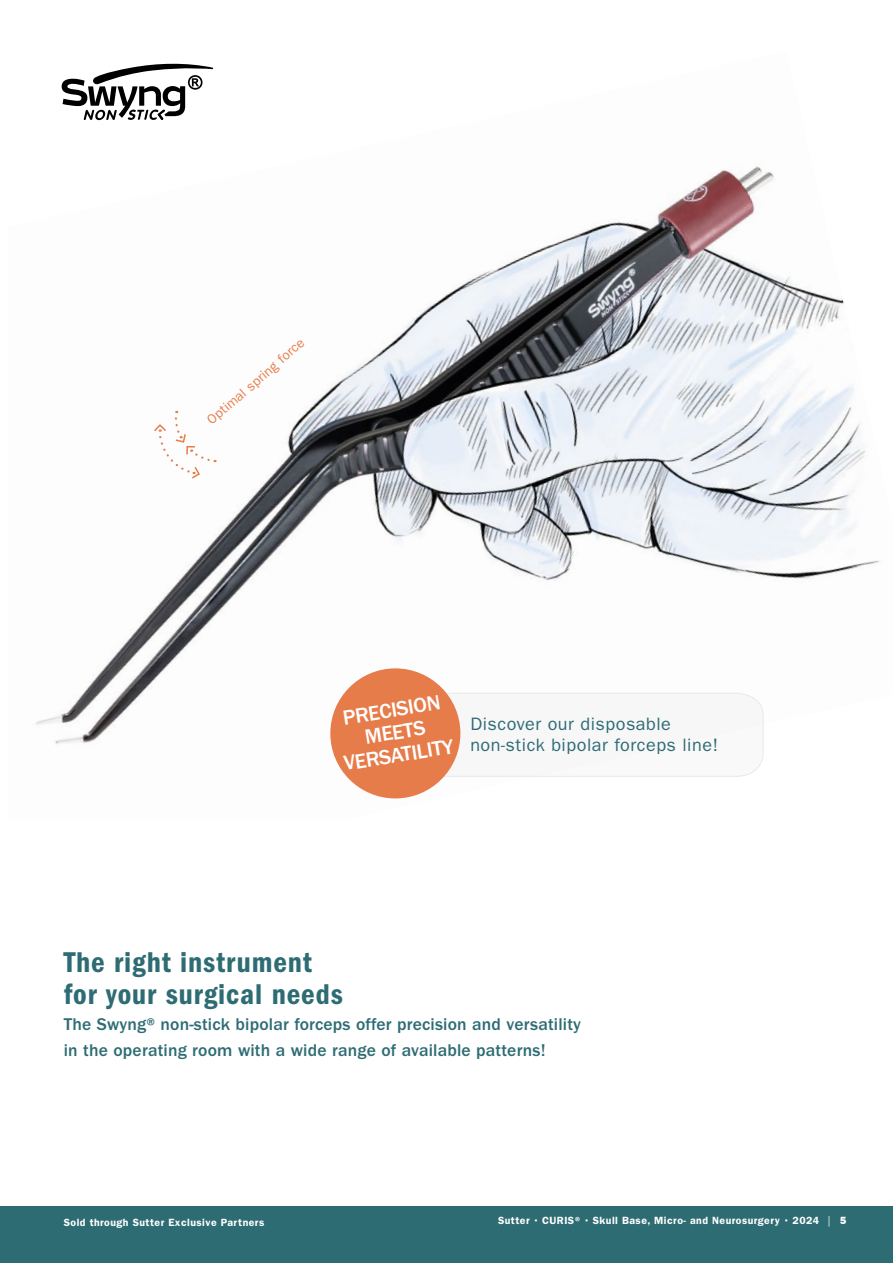
<style>
.page{position:relative;width:893px;height:1263px;background:#fff}
.page>*{position:absolute;margin:0;border:0;box-sizing:border-box;transform-origin:0 0}
.t1{font:29.7px/32.2px "ITC Franklin Gothic Std Dm Cd";letter-spacing:.03em;color:#2e6c74}
.t2{font:500 21.3px/22.6px "ITC Franklin Gothic Std";color:#fff;text-align:center}
.t3{font:18px/21px "ITC Franklin Gothic Std";letter-spacing:.03em;color:#2e6c74}
.t4{font:500 17.55px/26px "ITC Franklin Gothic Std";letter-spacing:.01em;color:#2e6c74}
.t5{font:13.5px "ITC Franklin Gothic Std";color:#e77c4b}
.t6{font:10.5px "Franklin Gothic LT Pro Dm";letter-spacing:.045em;color:#fff}
.s1{font-size:7.5px}
.s2{font-family:"ITC Franklin Gothic Std"}
.s3{font-family:"ITC Franklin Gothic Std Hvy"}
</style>
<div class="page">
<div style="left:0;top:1206px;width:893px;height:57px;background:#2e6c74"></div>
<img style="left:36px;top:68px;width:844px;height:731px">
<svg style="left:152px;top:411px;width:64px;height:69px"></svg>
<svg style="left:62px;top:63px;width:151px;height:57px"></svg>
<svg style="left:443px;top:692px;width:321px;height:85px"></svg>
<div style="left:330px;top:668px;width:130px;height:130px;background:#e77c4b;border-radius:50%"></div>
<p class="t5" style="left:204px;top:416px;width:125px;rotate:-41deg">Optimal spring force</p>
<p class="t2" style="left:335px;top:708px;width:112px;rotate:-9deg">PRECISION<br>MEETS<br>VERSATILITY</p>
<p class="t3" style="left:470px;top:714px;width:249px">Discover our disposable non-stick bipolar forceps line!</p>
<h1 class="t1" style="left:64px;top:946px;width:281px">The right instrument for your surgical needs</h1>
<p class="t4" style="left:64px;top:1011px;width:519px">The Swyng® non-stick bipolar forceps offer precision and versatility in the operating room with a wide range of available patterns!</p>
<p class="t6" style="left:64px;top:1216px;width:202px">Sold through Sutter Exclusive Partners</p>
<p class="t6" style="left:498px;top:1214px;width:350px">Sutter <span class="s1">•</span> CURIS® <span class="s1">•</span> Skull Base, Micro- and Neurosurgery <span class="s1">•</span> 2024 <span class="s2">|</span> <span class="s3">5</span></p>
</div>
